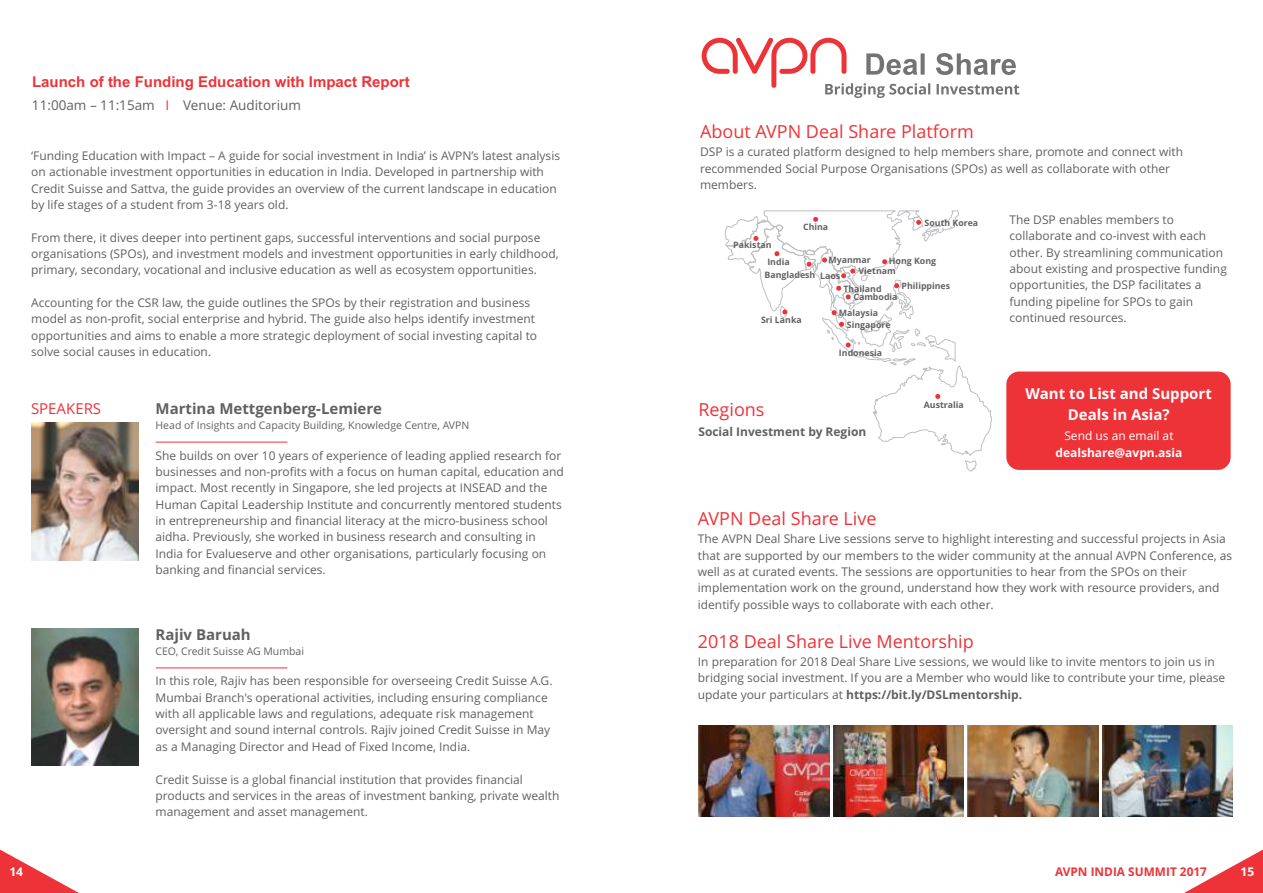
<style>
.page{position:relative;width:1263px;height:893px;background:#fff}
.page>*{position:absolute;margin:0;border:0;box-sizing:border-box;transform-origin:0 0}
.t1{font:18px "Open Sans";color:#ed3338}
.t2{font:700 15px "Arial";color:#ed3338}
.t3{font:700 15px "Open Sans";color:#616161}
.t4{font:700 15px/20.4px "Open Sans";color:#fff;text-align:center}
.t5{font:15px "Open Sans";color:#ed3338}
.t6{font:13.5px "Open Sans";color:#616161}
.t7{font:12px/16.4px "Open Sans";color:#616161}
.t8{font:700 12px "Open Sans";color:#616161}
.t9{font:700 12px "Open Sans";color:#fff}
.t10{font:700 12px "Open Sans";color:#ed3338}
.t11{font:12px "Open Sans";color:#fff}
.t12{font:10.5px "Open Sans";color:#616161}
.t13{font:700 8.85px/12.1px "Open Sans";color:#616161}
.s1{color:#ed3338}
.s2{font-weight:700}
</style>
<div class="page">
<svg style="left:0;top:849px;width:79px;height:44px"></svg>
<svg style="left:1184px;top:849px;width:79px;height:44px"></svg>
<svg style="left:702px;top:37px;width:317px;height:61px"></svg>
<img style="left:699px;top:726px;width:130px;height:91px">
<img style="left:968px;top:726px;width:130px;height:91px">
<img style="left:833px;top:726px;width:131px;height:91px">
<img style="left:1102px;top:726px;width:130px;height:91px">
<svg style="left:724px;top:210px;width:268px;height:262px"></svg>
<div style="left:1006px;top:372px;width:224px;height:98px;background:#ed3338;border-radius:13px"></div>
<img style="left:32px;top:423px;width:107px;height:138px">
<img style="left:32px;top:628px;width:107px;height:138px">
<hr style="left:156px;top:442px;width:131px;height:1px;background:#ed3338">
<hr style="left:156px;top:668px;width:131px;height:1px;background:#ed3338">
<p class="t2" style="left:32px;top:76px;width:379px">Launch of the Funding Education with Impact Report</p>
<p class="t6" style="left:32px;top:99px;width:270px">11:00am – 11:15am <span class="s1">I</span> Venue: Auditorium</p>
<p class="t7" style="left:31px;top:149px;width:530px">‘Funding Education with Impact – A guide for social investment in India’ is AVPN’s latest analysis on actionable investment opportunities in education in India. Developed in partnership with Credit Suisse and Sattva, the guide provides an overview of the current landscape in education by life stages of a student from 3-18 years old.</p>
<p class="t7" style="left:31px;top:230px;width:529px">From there, it dives deeper into pertinent gaps, successful interventions and social purpose organisations (SPOs), and investment models and investment opportunities in early childhood, primary, secondary, vocational and inclusive education as well as ecosystem opportunities.</p>
<p class="t7" style="left:31px;top:296px;width:507px">Accounting for the CSR law, the guide outlines the SPOs by their registration and business model as non-profit, social enterprise and hybrid. The guide also helps identify investment opportunities and aims to enable a more strategic deployment of social investing capital to solve social causes in education.</p>
<p class="t5" style="left:31px;top:402px;width:72px">SPEAKERS</p>
<p class="t3" style="left:156px;top:402px;width:228px">Martina Mettgenberg-Lemiere</p>
<p class="t12" style="left:156px;top:421px;width:315px">Head of Insights and Capacity Building, Knowledge Centre, AVPN</p>
<p class="t7" style="left:156px;top:448px;width:410px">She builds on over 10 years of experience of leading applied research for businesses and non-profits with a focus on human capital, education and impact. Most recently in Singapore, she led projects at INSEAD and the Human Capital Leadership Institute and concurrently mentored students in entrepreneurship and financial literacy at the micro-business school aidha. Previously, she worked in business research and consulting in India for Evalueserve and other organisations, particularly focusing on banking and financial services.</p>
<p class="t9" style="left:9px;top:866px;width:15px">14</p>
<p class="t3" style="left:156px;top:628px;width:97px">Rajiv Baruah</p>
<p class="t12" style="left:156px;top:647px;width:150px">CEO, Credit Suisse AG Mumbai</p>
<p class="t7" style="left:156px;top:674px;width:398px">In this role, Rajiv has been responsible for overseeing Credit Suisse A.G.<br>Mumbai Branch's operational activities, including ensuring compliance with all applicable laws and regulations, adequate risk management oversight and sound internal controls. Rajiv joined Credit Suisse in May as a Managing Director and Head of Fixed Income, India.</p>
<p class="t7" style="left:156px;top:772px;width:405px">Credit Suisse is a global financial institution that provides financial products and services in the areas of investment banking, private wealth management and asset management.</p>
<h1 class="t1" style="left:700px;top:124px;width:275px">About AVPN Deal Share Platform</h1>
<p class="t7" style="left:700px;top:161px;width:471px">recommended Social Purpose Organisations (SPOs) as well as collaborate with other members.</p>
<p class="t7" style="left:700px;top:145px;width:485px">DSP is a curated platform designed to help members share, promote and connect with</p>
<p class="t13" style="left:733px;top:240px;width:40px">Pakistan</p>
<p class="t13" style="left:803px;top:222px;width:27px">China</p>
<p class="t13" style="left:924px;top:218px;width:55px">South Korea</p>
<p class="t13" style="left:828px;top:255px;width:44px">Myanmar</p>
<p class="t13" style="left:889px;top:256px;width:49px">Hong Kong</p>
<p class="t13" style="left:767px;top:257px;width:24px">India</p>
<p class="t13" style="left:858px;top:266px;width:39px">Vietnam</p>
<p class="t13" style="left:764px;top:269px;width:52px">Bangladesh</p>
<p class="t13" style="left:820px;top:270px;width:22px">Laos</p>
<p class="t13" style="left:761px;top:314px;width:42px">Sri Lanka</p>
<p class="t13" style="left:902px;top:281px;width:50px">Philippines</p>
<p class="t13" style="left:843px;top:283px;width:40px">Thailand</p>
<p class="t13" style="left:853px;top:292px;width:46px">Cambodia</p>
<p class="t13" style="left:847px;top:307px;width:45px;text-indent:-8px">Malaysia<br>Singapore</p>
<p class="t13" style="left:839px;top:348px;width:45px">Indonesia</p>
<h1 class="t1" style="left:698px;top:402px;width:68px">Regions</h1>
<p class="t8" style="left:698px;top:427px;width:169px">Social Investment by Region</p>
<h1 class="t1" style="left:698px;top:511px;width:180px">AVPN Deal Share Live</h1>
<p class="t13" style="left:924px;top:399px;width:41px">Australia</p>
<p class="t7" style="left:1009px;top:213px;width:219px">The DSP enables members to collaborate and co-invest with each other. By streamlining communication about existing and prospective funding opportunities, the DSP facilitates a funding pipeline for SPOs to gain continued resources.</p>
<p class="t4" style="left:1026px;top:385px;width:188px">Want to List and Support<br>Deals in Asia?</p>
<p class="t11" style="left:1064px;top:431px;width:111px">Send us an email at</p>
<p class="t9" style="left:1055px;top:447px;width:128px">dealshare@avpn.asia</p>
<p class="t7" style="left:698px;top:532px;width:536px">The AVPN Deal Share Live sessions serve to highlight interesting and successful projects in Asia that are supported by our members to the wider community at the annual AVPN Conference, as well as at curated events. The sessions are opportunities to hear from the SPOs on their implementation work on the ground, understand how they work with resource providers, and identify possible ways to collaborate with each other.</p>
<h1 class="t1" style="left:698px;top:634px;width:277px">2018 Deal Share Live Mentorship</h1>
<p class="t7" style="left:698px;top:654px;width:529px">In preparation for 2018 Deal Share Live sessions, we would like to invite mentors to join us in bridging social investment. If you are a Member who would like to contribute your time, please update your particulars at <span class="s2">https://bit.ly/DSLmentorship.</span></p>
<p class="t10" style="left:1055px;top:866px;width:153px">AVPN INDIA SUMMIT 2017</p>
<p class="t9" style="left:1240px;top:866px;width:15px">15</p>
</div>
